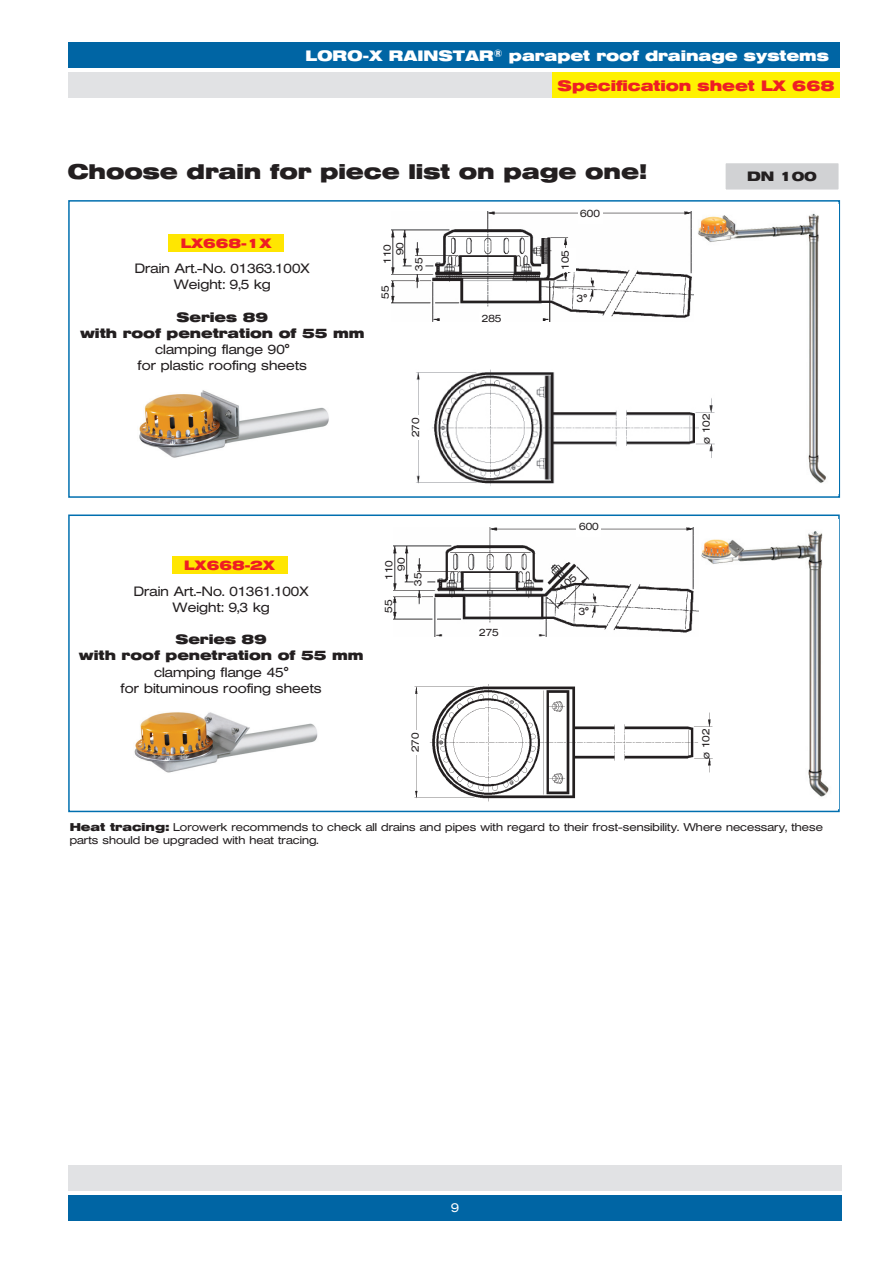
<style>
.page{position:relative;width:893px;height:1263px;background:#fff}
.page>*{position:absolute;margin:0;border:0;box-sizing:border-box;transform-origin:0 0}
.t1{font:700 21px "Helvetica Extended BQ";color:#231f20}
.t2{font:700 15px/29.8px "Helvetica Extended BQ";color:#fff}
.t3{font:300 13.5px/16.2px "Helvetica Extended BQ";color:#231f20;text-align:center}
.t4{font:700 13.5px/16.2px "Helvetica Extended BQ";color:#231f20;text-align:center}
.t5{font:700 13.5px "Helvetica Extended BQ";color:#ee1d23}
.t6{font:300 12.75px "Helvetica Extended BQ";color:#fff}
.t7{font:300 11.25px/13.5px "Helvetica Extended BQ";color:#231f20}
.t8{font:300 10.5px/12.6px "Helvetica Extended BQ";color:#231f20;text-align:right}
.s1{color:#ee1e24}
.s2{font-weight:700}
</style>
<div class="page">
<div style="left:68px;top:1195px;width:774px;height:25px;background:#0065a4"></div>
<div style="left:68px;top:1165px;width:774px;height:26px;background:#e1e2e4"></div>
<div style="left:68px;top:72px;width:772px;height:26px;background:#e1e2e4"></div>
<div style="left:68px;top:43px;width:761px;height:25px;background:#0065a4"></div>
<div style="left:68px;top:200px;width:772px;height:298px;background:#fff;border:2px solid #006faf"></div>
<div style="left:68px;top:514px;width:772px;height:298px;background:#fff;border:2px solid #006faf"></div>
<img style="left:139px;top:390px;width:190px;height:68px">
<img style="left:134px;top:712px;width:184px;height:61px">
<div style="left:552px;top:73px;width:288px;height:25px;background:#fff101"></div>
<img style="left:684px;top:204px;width:154px;height:289px">
<img style="left:698px;top:519px;width:140px;height:289px">
<img style="left:394px;top:527px;width:304px;height:110px">
<div style="left:577px;top:521px;width:24px;height:16px;background:#fff"></div>
<div style="left:477px;top:626px;width:24px;height:16px;background:#fff"></div>
<div style="left:389px;top:212px;width:305px;height:139px;background:#fff"></div>
<img style="left:392px;top:212px;width:302px;height:109px">
<div style="left:578px;top:208px;width:24px;height:16px;background:#fff"></div>
<div style="left:479px;top:312px;width:25px;height:16px;background:#fff"></div>
<div style="left:560px;top:248px;width:16px;height:23px;background:#fff"></div>
<div style="left:406px;top:370px;width:313px;height:120px;background:#fff"></div>
<img style="left:416px;top:370px;width:299px;height:116px">
<div style="left:410px;top:415px;width:16px;height:25px;background:#fff"></div>
<div style="left:406px;top:684px;width:312px;height:120px;background:#fff"></div>
<img style="left:414px;top:684px;width:299px;height:118px">
<div style="left:410px;top:730px;width:16px;height:24px;background:#fff"></div>
<div style="left:169px;top:234px;width:115px;height:17px;background:#ffe601"></div>
<div style="left:172px;top:557px;width:115px;height:17px;background:#ffe601"></div>
<div style="left:725px;top:163px;width:114px;height:27px;background:#d1d2d4"></div>
<div style="left:724px;top:162px;width:116px;height:29px;border:2px solid #fff"></div>
<svg style="left:559px;top:573px;width:18px;height:18px"></svg>
<p class="t2" style="left:558px;top:41px;width:278px;text-indent:-252px">LORO-X RAINSTAR<sup>®</sup> parapet roof drainage systems<br><span class="s1">Specification sheet LX 668</span></p>
<h1 class="t1" style="left:68px;top:159px;width:580px">Choose drain for piece list on page one!</h1>
<p class="t5" style="left:181px;top:235px;width:92px">LX668-1X</p>
<p class="t3" style="left:135px;top:261px;width:176px">Drain Art.-No. 01363.100X<br>Weight: 9,5 kg</p>
<p class="t4" style="left:80px;top:309px;width:286px">Series 89<br>with roof penetration of 55 mm</p>
<p class="t3" style="left:138px;top:342px;width:171px">clamping flange 90°<br>for plastic roofing sheets</p>
<p class="t8" style="left:381px;top:264px;width:23px;rotate:-90deg">110<br>90</p>
<p class="t8" style="left:379px;top:299px;width:15px;rotate:-90deg">55</p>
<p class="t8" style="left:580px;top:208px;width:21px">600</p>
<p class="t8" style="left:413px;top:271px;width:15px;rotate:-90deg">35</p>
<p class="t8" style="left:559px;top:270px;width:21px;rotate:-90deg">105</p>
<p class="t8" style="left:482px;top:312px;width:21px">285</p>
<p class="t8" style="left:577px;top:292px;width:12px">3°</p>
<p class="t8" style="left:409px;top:437px;width:21px;rotate:-90deg">270</p>
<p class="t8" style="left:700px;top:444px;width:32px;rotate:-90deg">ø 102</p>
<p class="t5" style="left:184px;top:558px;width:92px">LX668-2X</p>
<p class="t3" style="left:134px;top:583px;width:176px">Drain Art.-No. 01361.100X<br>Weight: 9,3 kg</p>
<p class="t4" style="left:79px;top:631px;width:286px">Series 89<br>with roof penetration of 55 mm</p>
<p class="t3" style="left:121px;top:664px;width:203px">clamping flange 45°<br>for bituminous roofing sheets</p>
<p class="t8" style="left:383px;top:580px;width:23px;rotate:-90deg">110<br>90</p>
<p class="t8" style="left:382px;top:613px;width:15px;rotate:-90deg">55</p>
<p class="t8" style="left:412px;top:586px;width:15px;rotate:-90deg">35</p>
<p class="t8" style="left:479px;top:626px;width:21px">275</p>
<p class="t8" style="left:579px;top:520px;width:21px">600</p>
<p class="t8" style="left:579px;top:605px;width:12px">3°</p>
<p class="t8" style="left:409px;top:752px;width:21px;rotate:-90deg">270</p>
<p class="t8" style="left:700px;top:759px;width:32px;rotate:-90deg">ø 102</p>
<p class="t4" style="left:747px;top:169px;width:71px">DN 100</p>
<p class="t7" style="left:70px;top:820px;width:755px"><span class="s2">Heat tracing:</span> Lorowerk recommends to check all drains and pipes with regard to their frost-sensibility. Where necessary, these parts should be upgraded with heat tracing.</p>
<p class="t6" style="left:451px;top:1201px;width:9px">9</p>
</div>
